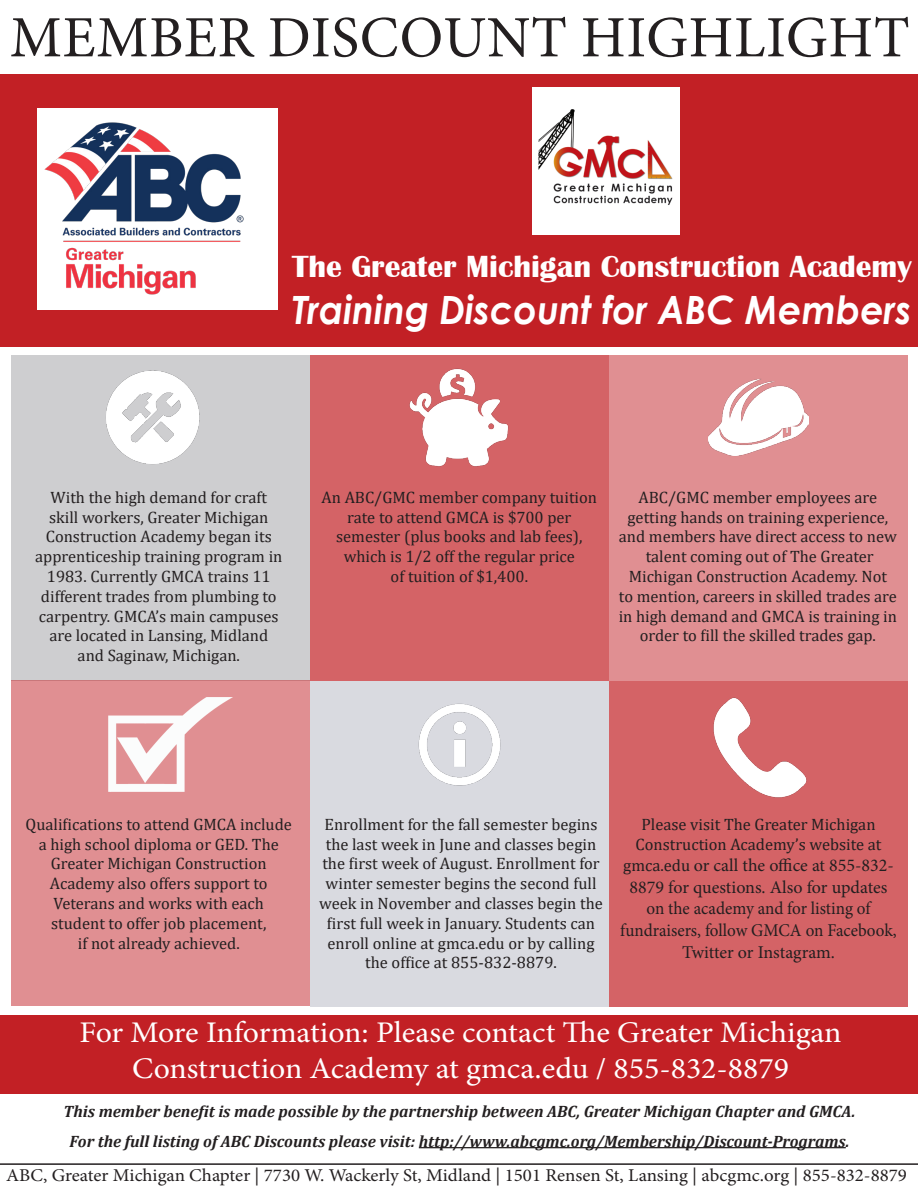
<style>
.page{position:relative;width:918px;height:1188px;background:#fff}
.page>*{position:absolute;margin:0;border:0;box-sizing:border-box;transform-origin:0 0}
.t1{font:58.5px "Minion Pro";letter-spacing:.01em;color:#231f20}
.t2{font:italic 700 39px "Century Gothic";color:#fff;scale:.94 1}
.t3{font:700 31.5px "Britannic";color:#fff}
.t4{font:30px "Minion Pro";color:#fff;scale:1.06 1}
.t5{font:18px "Minion Pro";color:#231f20;scale:1.05 1}
.t6{font:18px/21.6px "Minion Pro";color:#231f20;text-align:center;scale:.95 1}
.t7{font:18px/21.6px "Minion Pro";color:#231f20;text-align:center}
.t8{font:16.5px/19.8px "Cambria";color:#231f20;text-align:center}
.t9{font:italic 700 16.5px "Cambria";color:#231f20}
.s1{font-family:"Cambria";font-size:16.5px}
</style>
<div class="page">
<div style="left:0;top:74px;width:918px;height:273px;background:#c22025"></div>
<div style="left:11px;top:355px;width:299px;height:326px;background:#ceced0"></div>
<div style="left:310px;top:355px;width:299px;height:326px;background:#d46366"></div>
<div style="left:609px;top:355px;width:298px;height:326px;background:#e08f92"></div>
<img style="left:409px;top:368px;width:100px;height:99px">
<img style="left:708px;top:379px;width:100px;height:77px">
<div style="left:310px;top:681px;width:299px;height:325px;background:#d9dae0"></div>
<div style="left:609px;top:681px;width:298px;height:325px;background:#d46366"></div>
<img style="left:418px;top:703px;width:83px;height:83px">
<img style="left:532px;top:88px;width:147px;height:147px">
<img style="left:713px;top:698px;width:94px;height:99px">
<div style="left:0;top:1015px;width:918px;height:79px;background:#c22025"></div>
<hr style="left:419px;top:1147px;width:427px;height:1px;background:#231f20">
<img style="left:106px;top:370px;width:94px;height:94px">
<hr style="left:0;top:1163px;width:918px;height:2px;background:#231f20">
<div style="left:11px;top:680px;width:299px;height:326px;background:#e08f92"></div>
<img style="left:109px;top:697px;width:124px;height:95px">
<div style="left:38px;top:108px;width:240px;height:202px;background:#fff"></div>
<img style="left:37px;top:108px;width:207px;height:199px">
<p class="t1" style="left:10px;top:-2px;width:901px">MEMBER DISCOUNT HIGHLIGHT</p>
<p class="t3" style="left:292px;top:249px;width:621px">The Greater Michigan Construction Academy</p>
<p class="t2" style="left:292px;top:280px;width:661px">Training Discount for ABC Members</p>
<p class="t8" style="left:51px;top:487px;width:218px">With the high demand for craft</p>
<p class="t8" style="left:49px;top:507px;width:221px">skill workers, Greater Michigan</p>
<p class="t8" style="left:46px;top:527px;width:228px">Construction Academy began its</p>
<p class="t8" style="left:35px;top:547px;width:249px">apprenticeship training program in<br>1983. Currently GMCA trains 11</p>
<p class="t8" style="left:41px;top:586px;width:237px">different trades from plumbing to</p>
<p class="t8" style="left:39px;top:606px;width:241px">carpentry. GMCA’s main campuses</p>
<p class="t8" style="left:49px;top:626px;width:220px">are located in Lansing, Midland</p>
<p class="t8" style="left:78px;top:646px;width:164px">and Saginaw, Michigan.</p>
<p class="t8" style="left:322px;top:487px;width:277px">An ABC/GMC member company tuition rate to attend GMCA is $700 per</p>
<p class="t8" style="left:336px;top:527px;width:248px">semester (plus books and lab fees), which is 1/2 off the regular price</p>
<p class="t8" style="left:391px;top:566px;width:139px">of tuition of $1,400.</p>
<p class="t8" style="left:639px;top:487px;width:240px">ABC/GMC member employees are</p>
<p class="t8" style="left:619px;top:507px;width:279px">getting hands on training experience, and members have direct access to new</p>
<p class="t8" style="left:646px;top:547px;width:230px">talent coming out of The Greater</p>
<p class="t8" style="left:629px;top:566px;width:260px">Michigan Construction Academy. Not</p>
<p class="t8" style="left:619px;top:586px;width:280px">to mention, careers in skilled trades are in high demand and GMCA is training in order to fill the skilled trades gap.</p>
<p class="t8" style="left:26px;top:814px;width:268px">Qualifications to attend GMCA include</p>
<p class="t8" style="left:39px;top:834px;width:242px">a high school diploma or GED. The<br>Greater Michigan Construction</p>
<p class="t8" style="left:50px;top:874px;width:219px">Academy also offers support to</p>
<p class="t8" style="left:54px;top:893px;width:212px">Veterans and works with each</p>
<p class="t8" style="left:51px;top:913px;width:217px">student to offer job placement,</p>
<p class="t8" style="left:78px;top:933px;width:163px">if not already achieved.</p>
<p class="t8" style="left:319px;top:814px;width:285px">Enrollment for the fall semester begins the last week in June and classes begin the first week of August. Enrollment for winter semester begins the second full week in November and classes begin the first full week in January. Students can enroll online at gmca.edu or by calling the office at 855-832-8879.</p>
<p class="t8" style="left:641px;top:814px;width:236px">Please visit The Greater Michigan</p>
<p class="t8" style="left:636px;top:834px;width:247px">Construction Academy’s website at</p>
<p class="t7" style="left:623px;top:855px;width:272px"><span class="s1">gmca.edu</span> or call the office at 855-832-<br>8879 for questions. Also for updates</p>
<p class="t6" style="left:647px;top:898px;width:237px">on the academy and for listing of</p>
<p class="t6" style="left:620px;top:920px;width:293px">fundraisers, follow GMCA on Facebook,<br>Twitter or Instagram.</p>
<p class="t4" style="left:80px;top:1012px;width:720px">For More Information: Please contact The Greater Michigan</p>
<p class="t4" style="left:132px;top:1048px;width:621px">Construction Academy at gmca.edu / 855-832-8879</p>
<p class="t9" style="left:64px;top:1100px;width:793px">This member benefit is made possible by the partnership between ABC, Greater Michigan Chapter and GMCA.</p>
<p class="t9" style="left:70px;top:1130px;width:781px">For the full listing of ABC Discounts please visit: http://www.abcgmc.org/Membership/Discount-Programs.</p>
<p class="t5" style="left:6px;top:1163px;width:860px">ABC, Greater Michigan Chapter | 7730 W. Wackerly St, Midland | 1501 Rensen St, Lansing | abcgmc.org | 855-832-8879</p>
</div>
